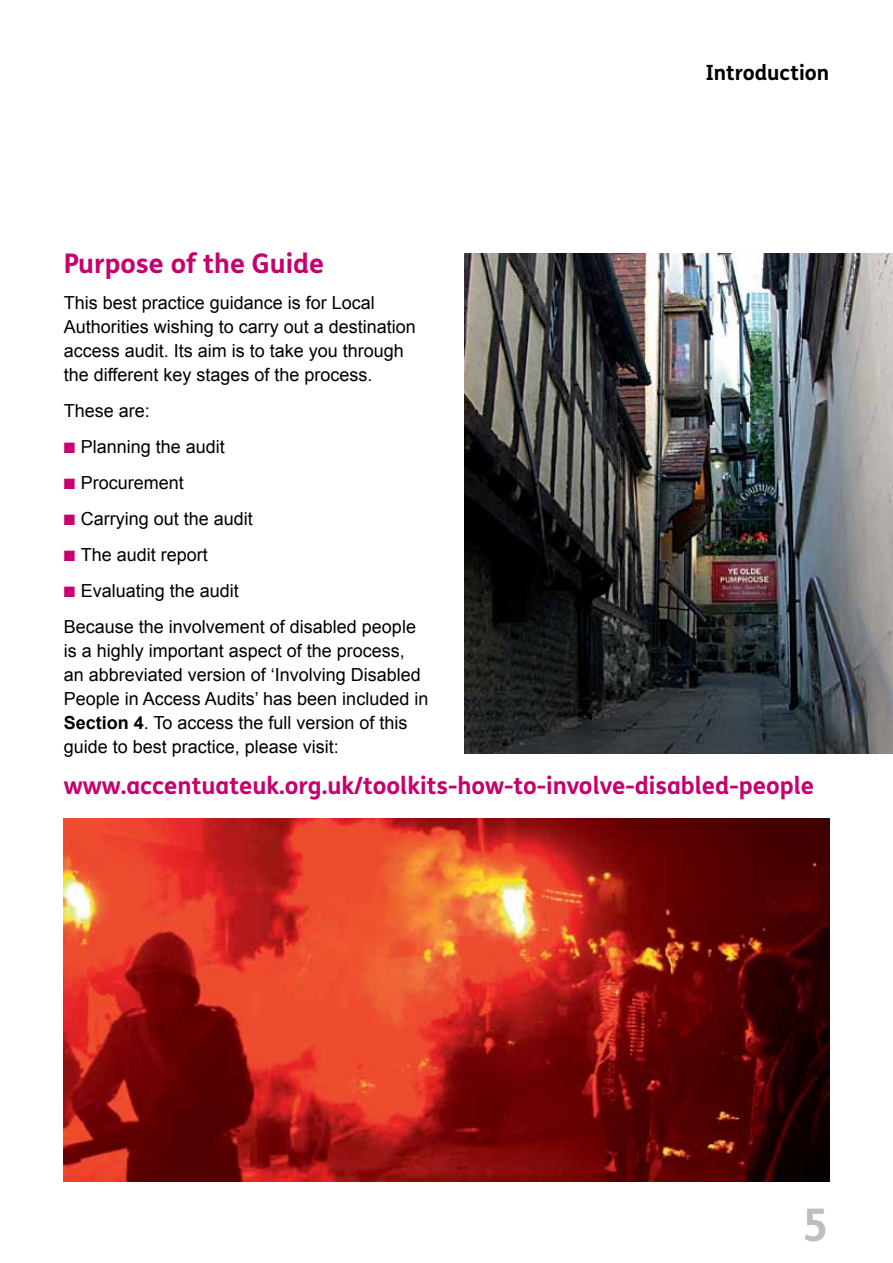
<style>
.page{position:relative;width:893px;height:1263px;background:#fff}
.page>*{position:absolute;margin:0;border:0;box-sizing:border-box;transform-origin:0 0}
.t1{font:700 45px "FS Me";color:#bcbec0}
.t2{font:700 27px "FS Me";color:#c6006e}
.t3{font:700 24px "FS Me";color:#c6006e}
.t4{font:700 21px "FS Me";color:#000}
.t5{font:18px/24px "Arial";color:#000}
.s1{font-weight:700}
</style>
<div class="page">
<img style="left:464px;top:254px;width:428px;height:499px">
<img style="left:64px;top:819px;width:765px;height:362px">
<p class="t4" style="left:705px;top:56px;width:125px">Introduction</p>
<h2 class="t2" style="left:64px;top:243px;width:262px">Purpose of the Guide</h2>
<p class="t5" style="left:64px;top:291px;width:354px">This best practice guidance is for Local Authorities wishing to carry out a destination access audit. Its aim is to take you through the different key stages of the process.</p>
<p class="t5" style="left:64px;top:399px;width:88px">These are:</p>
<p class="t5" style="left:81px;top:435px;width:146px">Planning the audit</p>
<p class="t5" style="left:81px;top:471px;width:105px">Procurement</p>
<p class="t5" style="left:81px;top:507px;width:174px">Carrying out the audit</p>
<p class="t5" style="left:81px;top:543px;width:129px">The audit report</p>
<p class="t5" style="left:81px;top:579px;width:160px">Evaluating the audit</p>
<p class="t5" style="left:64px;top:615px;width:354px">Because the involvement of disabled people</p>
<p class="t5" style="left:64px;top:639px;width:366px">is a highly important aspect of the process, an abbreviated version of ‘Involving Disabled People in Access Audits’ has been included in <span class="s1">Section 4</span>. To access the full version of this guide to best practice, please visit:</p>
<h3 class="t3" style="left:64px;top:767px;width:752px">www.accentuateuk.org.uk/toolkits-how-to-involve-disabled-people</h3>
<h1 class="t1" style="left:803px;top:1191px;width:28px">5</h1>
</div>
